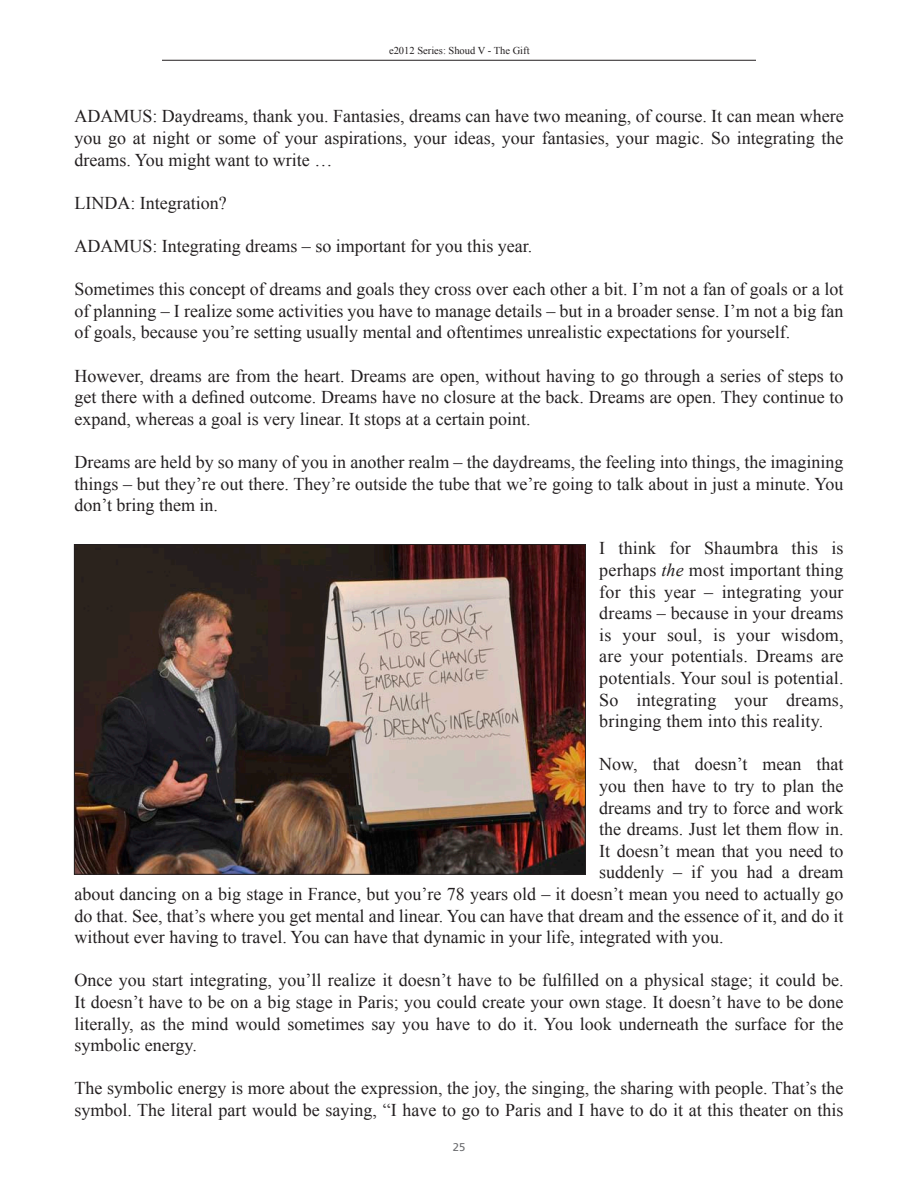
<style>
.page{position:relative;width:918px;height:1188px;background:#fff}
.page>*{position:absolute;margin:0;border:0;box-sizing:border-box;transform-origin:0 0}
.t1{font:18px/21.6px "Times New Roman";color:#231f20;text-align:justify}
.t2{font:11.25px "Frutiger";color:#6c6d70}
.t3{font:10.5px "Times New Roman";color:#231f20}
.s1{font-style:italic}
</style>
<div class="page">
<hr style="left:162px;top:60px;width:594px;height:1px;background:#231f20">
<img style="left:76px;top:546px;width:508px;height:327px">
<p class="t3" style="left:389px;top:43px;width:142px">e2012 Series: Shoud V - The Gift</p>
<p class="t1" style="left:74px;top:105px;width:771px">ADAMUS: Daydreams, thank you. Fantasies, dreams can have two meaning, of course. It can mean where you go at night or some of your aspirations, your ideas, your fantasies, your magic. So integrating the dreams. You might want to write …</p>
<p class="t1" style="left:74px;top:192px;width:154px">LINDA: Integration?</p>
<p class="t1" style="left:74px;top:235px;width:459px">ADAMUS: Integrating dreams – so important for you this year.</p>
<p class="t1" style="left:74px;top:278px;width:771px">Sometimes this concept of dreams and goals they cross over each other a bit. I’m not a fan of goals or a lot of planning – I realize some activities you have to manage details – but in a broader sense. I’m not a big fan of goals, because you’re setting usually mental and oftentimes unrealistic expectations for yourself.</p>
<p class="t1" style="left:74px;top:364px;width:771px">However, dreams are from the heart. Dreams are open, without having to go through a series of steps to get there with a defined outcome. Dreams have no closure at the back. Dreams are open. They continue to expand, whereas a goal is very linear. It stops at a certain point.</p>
<p class="t1" style="left:74px;top:451px;width:771px">Dreams are held by so many of you in another realm – the daydreams, the feeling into things, the imagining things – but they’re out there. They’re outside the tube that we’re going to talk about in just a minute. You don’t bring them in.</p>
<p class="t1" style="left:599px;top:537px;width:246px">I think for Shaumbra this is perhaps <span class="s1">the</span> most important thing for this year – integrating your dreams – because in your dreams is your soul, is your wisdom, are your potentials. Dreams are potentials. Your soul is potential.<br>So integrating your dreams, bringing them into this reality.</p>
<p class="t1" style="left:599px;top:753px;width:246px">Now, that doesn’t mean that</p>
<p class="t1" style="left:599px;top:775px;width:246px">you then have to try to plan the</p>
<p class="t1" style="left:599px;top:796px;width:246px">dreams and try to force and work</p>
<p class="t1" style="left:599px;top:818px;width:246px">the dreams. Just let them flow in.</p>
<p class="t1" style="left:599px;top:840px;width:246px">It doesn’t mean that you need to</p>
<p class="t1" style="left:599px;top:861px;width:246px">suddenly – if you had a dream</p>
<p class="t1" style="left:74px;top:883px;width:771px">about dancing on a big stage in France, but you’re 78 years old – it doesn’t mean you need to actually go</p>
<p class="t1" style="left:74px;top:904px;width:771px">do that. See, that’s where you get mental and linear. You can have that dream and the essence of it, and do it</p>
<p class="t1" style="left:74px;top:926px;width:651px">without ever having to travel. You can have that dynamic in your life, integrated with you.</p>
<p class="t1" style="left:74px;top:969px;width:771px">Once you start integrating, you’ll realize it doesn’t have to be fulfilled on a physical stage; it could be.<br>It doesn’t have to be on a big stage in Paris; you could create your own stage. It doesn’t have to be done literally, as the mind would sometimes say you have to do it. You look underneath the surface for the symbolic energy.</p>
<p class="t1" style="left:74px;top:1077px;width:771px">The symbolic energy is more about the expression, the joy, the singing, the sharing with people. That’s the symbol. The literal part would be saying, “I have to go to Paris and I have to do it at this theater on this</p>
<p class="t2" style="left:453px;top:1141px;width:14px">25</p>
</div>
